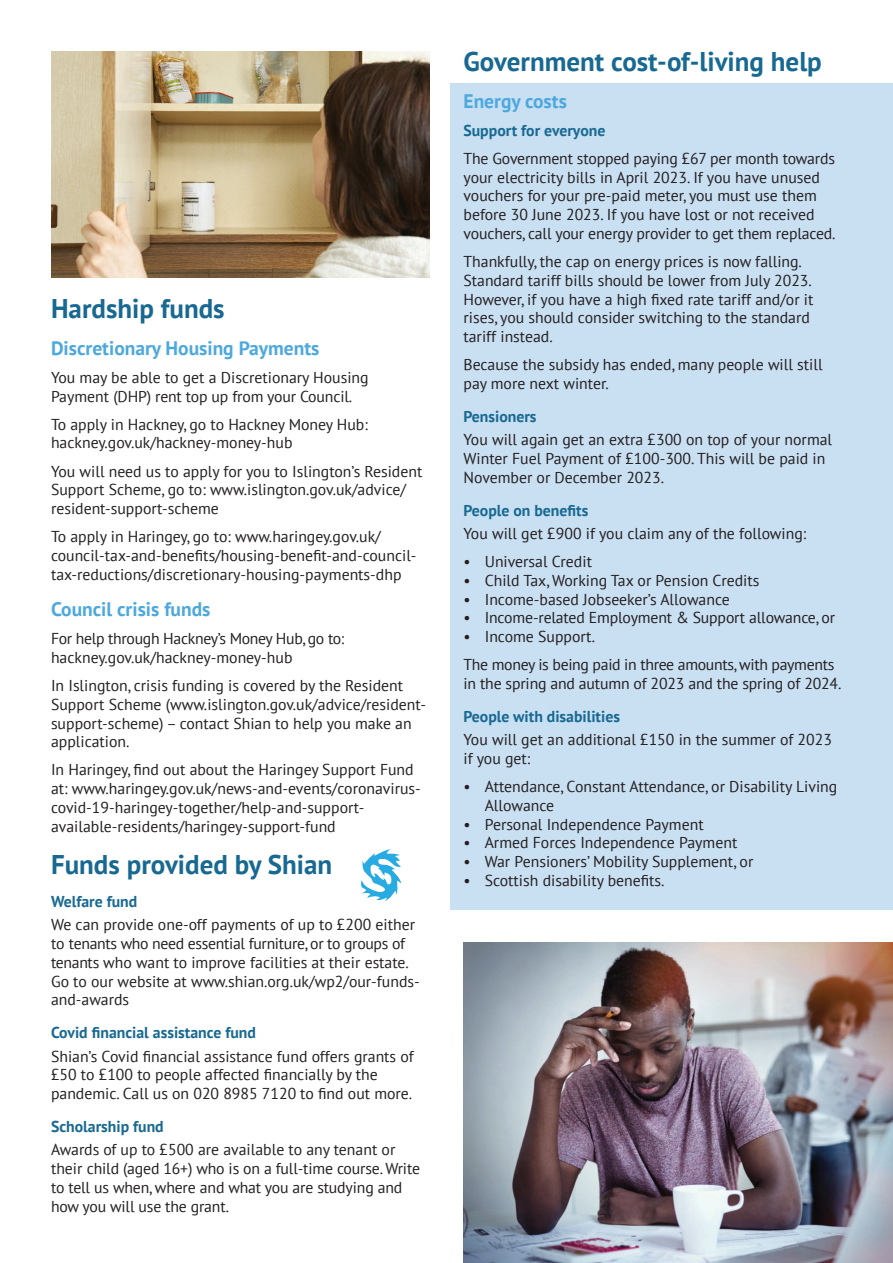
<style>
.page{position:relative;width:893px;height:1263px;background:#fff}
.page>*{position:absolute;margin:0;border:0;box-sizing:border-box;transform-origin:0 0}
.Section_Head{font:700 27px "PT Sans";color:#186992}
.Xhead{font:700 19.5px "PT Sans";color:#4da8dd}
.t1{font:17.7px "AG Buch BQ";letter-spacing:-.04em;color:#231f20}
.Body_text{font:15.75px/18.8px "PT Sans";color:#231f20}
.Body_text-2{font:15.75px/18.8px "PT Sans";letter-spacing:-.02em;color:#231f20}
.XXHead{font:700 15.75px "PT Sans";color:#186992}
.Body_text-3{font:700 15.75px "PT Sans";color:#186992}
</style>
<div class="page">
<div style="left:451px;top:84px;width:442px;height:826px;background:#c9dff2"></div>
<img style="left:51px;top:51px;width:378px;height:227px">
<svg style="left:361px;top:849px;width:40px;height:52px"></svg>
<img style="left:463px;top:943px;width:430px;height:320px">
<p class="Section_Head" style="left:463px;top:44px;width:360px">Government cost-of-living help</p>
<p class="Xhead" style="left:463px;top:88px;width:105px">Energy costs</p>
<p class="Body_text-3" style="left:463px;top:120px;width:143px">Support for everyone</p>
<p class="Body_text" style="left:463px;top:149px;width:374px">The Government stopped paying £67 per month towards your electricity bills in April 2023. If you have unused vouchers for your pre-paid meter, you must use them before 30 June 2023. If you have lost or not received vouchers, call your energy provider to get them replaced.</p>
<p class="Body_text" style="left:463px;top:252px;width:351px">Thankfully, the cap on energy prices is now falling.<br>Standard tariff bills should be lower from July 2023.<br>However, if you have a high fixed rate tariff and/or it rises, you should consider switching to the standard tariff instead.</p>
<p class="Body_text" style="left:463px;top:355px;width:361px">Because the subsidy has ended, many people will still pay more next winter.</p>
<p class="XXHead" style="left:463px;top:406px;width:75px">Pensioners</p>
<p class="Body_text" style="left:463px;top:430px;width:370px">You will again get an extra £300 on top of your normal<br>Winter Fuel Payment of £100-300. This will be paid in<br>November or December 2023.</p>
<p class="XXHead" style="left:463px;top:500px;width:126px">People on benefits</p>
<p class="Body_text" style="left:463px;top:524px;width:344px">You will get £900 if you claim any of the following:</p>
<p class="Body_text" style="left:463px;top:552px;width:130px">• Universal Credit</p>
<p class="Body_text" style="left:463px;top:571px;width:297px">• Child Tax, Working Tax or Pension Credits</p>
<p class="Body_text" style="left:463px;top:589px;width:268px">• Income-based Jobseeker’s Allowance</p>
<p class="Body_text" style="left:463px;top:608px;width:373px">• Income-related Employment &amp; Support allowance, or</p>
<p class="Body_text" style="left:463px;top:627px;width:133px">• Income Support.</p>
<p class="Body_text-2" style="left:463px;top:655px;width:379px">The money is being paid in three amounts, with payments in the spring and autumn of 2023 and the spring of 2024.</p>
<p class="XXHead" style="left:463px;top:706px;width:158px">People with disabilities</p>
<p class="Body_text" style="left:463px;top:730px;width:370px">You will get an additional £150 in the summer of 2023 if you get:</p>
<p class="Body_text" style="left:485px;top:777px;width:354px;text-indent:-21px">• Attendance, Constant Attendance, or Disability Living<br>Allowance</p>
<p class="Body_text" style="left:463px;top:814px;width:242px">• Personal Independence Payment</p>
<p class="Body_text" style="left:463px;top:833px;width:275px">• Armed Forces Independence Payment</p>
<p class="Body_text" style="left:463px;top:852px;width:291px">• War Pensioners’ Mobility Supplement, or</p>
<p class="Body_text" style="left:463px;top:871px;width:203px">• Scottish disability benefits.</p>
<p class="Section_Head" style="left:51px;top:291px;width:175px">Hardship funds</p>
<p class="Xhead" style="left:51px;top:335px;width:270px">Discretionary Housing Payments</p>
<p class="Body_text" style="left:51px;top:367px;width:319px">You may be able to get a Discretionary Housing<br>Payment (DHP) rent top up from your Council.</p>
<p class="Body_text" style="left:51px;top:414px;width:318px">To apply in Hackney, go to Hackney Money Hub: hackney.gov.uk/hackney-money-hub</p>
<p class="Body_text" style="left:51px;top:461px;width:373px">You will need us to apply for you to Islington’s Resident<br>Support Scheme, go to: www.islington.gov.uk/advice/ resident-support-scheme</p>
<p class="Body_text" style="left:51px;top:527px;width:367px">To apply in Haringey, go to: www.haringey.gov.uk/ council-tax-and-benefits/housing-benefit-and-council&shy;tax-reductions/discretionary-housing-payments-dhp</p>
<p class="Xhead" style="left:51px;top:596px;width:161px">Council crisis funds</p>
<p class="Body_text-2" style="left:51px;top:629px;width:295px">For help through Hackney’s Money Hub, go to: hackney.gov.uk/hackney-money-hub</p>
<p class="Body_text" style="left:51px;top:676px;width:377px">In Islington, crisis funding is covered by the Resident Support Scheme (www.islington.gov.uk/advice/resident&shy;support-scheme) – contact Shian to help you make an application.</p>
<p class="Body_text" style="left:51px;top:760px;width:371px">In Haringey, find out about the Haringey Support Fund at: www.haringey.gov.uk/news-and-events/coronavirus&shy;covid-19-haringey-together/help-and-support&shy;available-residents/haringey-support-fund</p>
<p class="Section_Head" style="left:51px;top:847px;width:283px">Funds provided by Shian</p>
<p class="XXHead" style="left:51px;top:891px;width:88px">Welfare fund</p>
<p class="Body_text" style="left:51px;top:915px;width:370px">We can provide one-off payments of up to £200 either to tenants who need essential furniture, or to groups of tenants who want to improve facilities at their estate.<br>Go to our website at www.shian.org.uk/wp2/our-funds&shy;and-awards</p>
<p class="XXHead" style="left:51px;top:1022px;width:206px">Covid financial assistance fund</p>
<p class="Body_text" style="left:51px;top:1046px;width:364px">Shian’s Covid financial assistance fund offers grants of £50 to £100 to people affected financially by the pandemic. Call us on 020 8985 7120 to find out more.</p>
<p class="XXHead" style="left:51px;top:1116px;width:114px">Scholarship fund</p>
<p class="Body_text" style="left:51px;top:1140px;width:370px">Awards of up to £500 are available to any tenant or their child (aged 16+) who is on a full-time course. Write to tell us when, where and what you are studying and how you will use the grant.</p>
<p class="t1" style="left:412px;top:853px;width:108px">Shian Housing</p>
</div>
